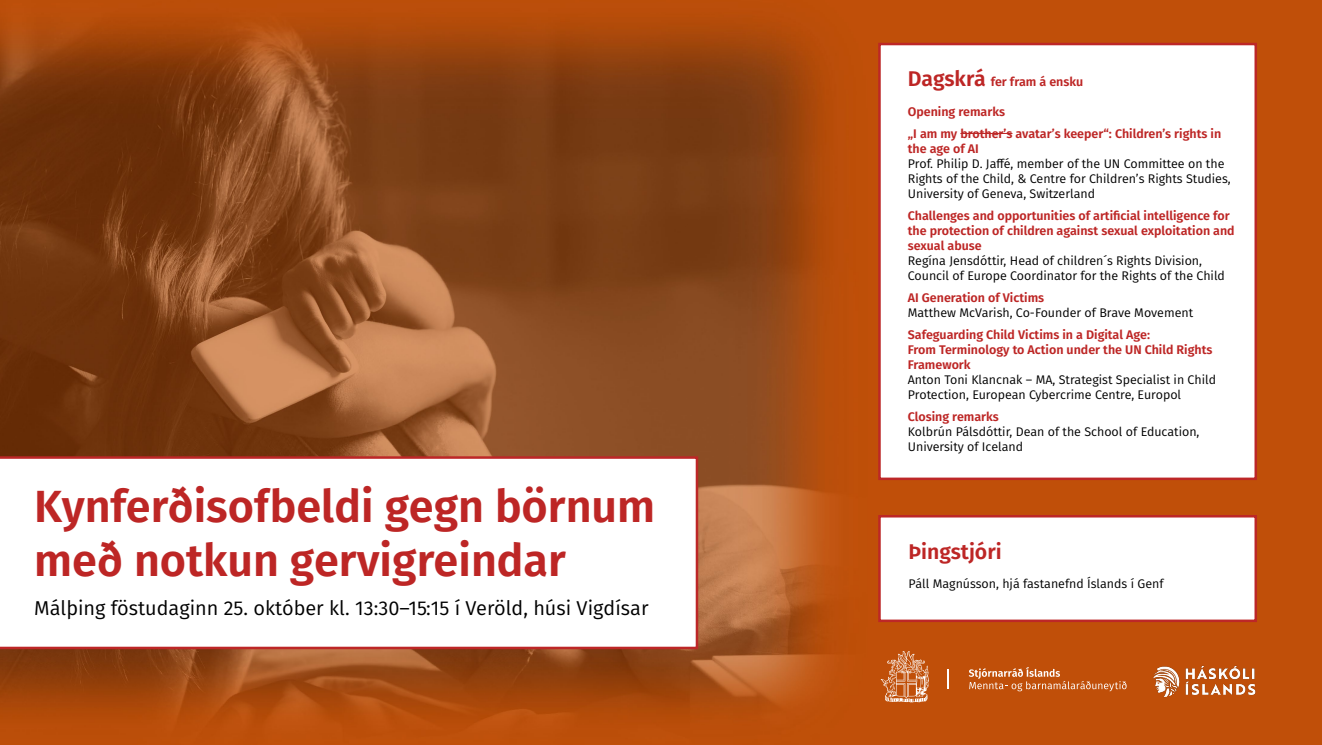
<style>
.page{position:relative;width:1322px;height:745px;background:#fff}
.page>*{position:absolute;margin:0;border:0;box-sizing:border-box;transform-origin:0 0}
.t1{font:600 45px/54px "Fira GO";color:#bd2625}
.t2{font:600 21.25px "Fira GO";color:#bd2625}
.t3{font:20px "Fira GO";color:#000}
.t4{font:600 12.5px/15px "Fira GO";color:#bd2625}
.t5{font:12.5px/15px "Fira GO";color:#000}
.s1{font-size:21.25px}
.s2{font-weight:600;color:#bd2625}
.s3{font-weight:400;color:#000}
</style>
<div class="page">
<img style="left:0;top:0;width:1322px;height:744px">
<div style="left:878px;top:43px;width:379px;height:437px;background:#fff;border:2px solid #bd2727"></div>
<svg style="left:0;top:456px;width:698px;height:192px"></svg>
<hr style="left:960px;top:133px;width:52px;height:1px;background:#bd2625">
<svg style="left:948px;top:669px;width:1px;height:19px"></svg>
<svg style="left:881px;top:650px;width:48px;height:51px;background:#cf7a45"></svg>
<svg style="left:968px;top:666px;width:158px;height:24px;background:#c96a30"></svg>
<img style="left:1148px;top:658px;width:116px;height:38px">
<div style="left:878px;top:514px;width:379px;height:107px;background:#fff;border:2px solid #bd2727"></div>
<p class="t1" style="left:34px;top:479px;width:622px">Kynferðisofbeldi gegn börnum með notkun gervigreindar</p>
<p class="t3" style="left:34px;top:596px;width:616px">Málþing föstudaginn 25. október kl. 13:30–15:15 í Veröld, húsi Vigdísar</p>
<p class="t4" style="left:908px;top:74px;width:177px"><span class="s1">Dagskrá</span> fer fram á ensku</p>
<p class="t4" style="left:908px;top:104px;width:99px">Opening remarks</p>
<p class="t5" style="left:908px;top:126px;width:324px"><span class="s2">„I am my brother’s avatar’s keeper“: Children’s rights in the age of AI<br></span>Prof. Philip D. Jaffé, member of the UN Committee on the Rights of the Child, &amp; Centre for Children’s Rights Studies, University of Geneva, Switzerland</p>
<p class="t4" style="left:908px;top:208px;width:328px">Challenges and opportunities of artificial intelligence for the protection of children against sexual exploitation and sexual abuse<br><span class="s3">Regína Jensdóttir, Head of children´s Rights Division, Council of Europe Coordinator for the Rights of the Child</span></p>
<p class="t5" style="left:908px;top:290px;width:287px"><span class="s2">AI Generation of Victims<br></span>Matthew McVarish, Co-Founder of Brave Movement</p>
<p class="t4" style="left:908px;top:327px;width:310px">Safeguarding Child Victims in a Digital Age:<br>From Terminology to Action under the UN Child Rights Framework<br><span class="s3">Anton Toni Klancnak – MA, Strategist Specialist in Child Protection, European Cybercrime Centre, Europol</span></p>
<p class="t5" style="left:908px;top:409px;width:293px"><span class="s2">Closing remarks<br></span>Kolbrún Pálsdóttir, Dean of the School of Education,<br>University of Iceland</p>
<p class="t2" style="left:908px;top:539px;width:95px">Þingstjóri</p>
<p class="t5" style="left:908px;top:576px;width:256px">Páll Magnússon, hjá fastanefnd Íslands í Genf</p>
</div>
